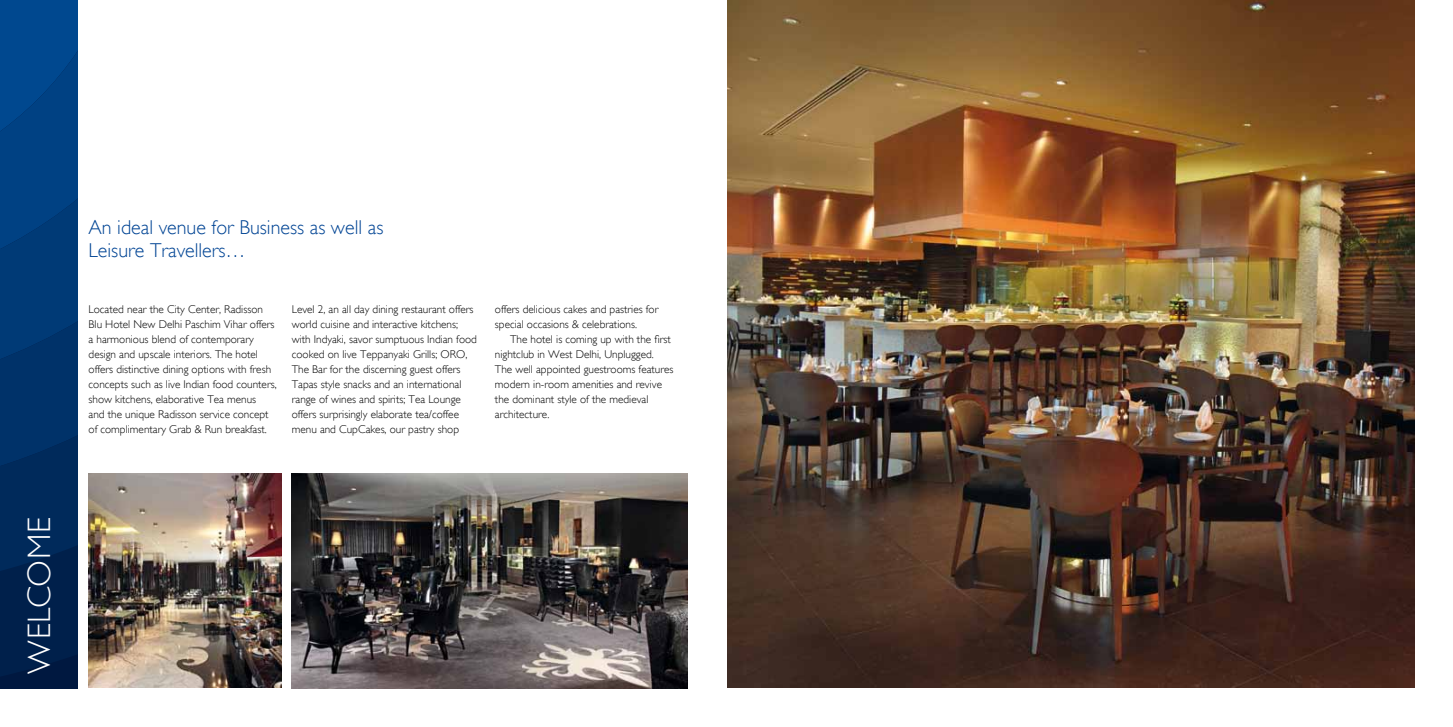
<style>
.page{position:relative;width:1453px;height:727px;background:#fff}
.page>*{position:absolute;margin:0;border:0;box-sizing:border-box;transform-origin:0 0}
.t1{font:300 32.5px "Gill Sans WGL";letter-spacing:.025em;color:#fff}
.t2{font:300 20px/23.8px "Gill Sans WGL";color:#004494}
.t3{font:300 11.25px/15px "Gill Sans WGL";color:#000}
</style>
<div class="page">
<img style="left:292px;top:473px;width:395px;height:214px">
<img style="left:89px;top:473px;width:192px;height:214px">
<img style="left:727px;top:0;width:687px;height:687px">
<svg style="left:0;top:596px;width:78px;height:91px;background:#001e48"></svg>
<svg style="left:0;top:495px;width:78px;height:101px;background:#002655"></svg>
<svg style="left:0;top:0;width:78px;height:495px;background:#003b78"></svg>
<h1 class="t1" style="left:18px;top:673px;width:158px;rotate:-90deg">welcome</h1>
<h2 class="t2" style="left:89px;top:215px;width:296px">An ideal venue for Business as well as<br>Leisure Travellers…</h2>
<p class="t3" style="left:89px;top:301px;width:190px">Located near the City Center, Radisson Blu Hotel New Delhi Paschim Vihar offers a harmonious blend of contemporary design and upscale interiors. The hotel offers distinctive dining options with fresh concepts such as live Indian food counters, show kitchens, elaborative Tea menus<br>and the unique Radisson service concept of complimentary Grab &amp; Run breakfast.</p>
<p class="t3" style="left:292px;top:301px;width:187px">Level 2, an all day dining restaurant offers world cuisine and interactive kitchens; with Indyaki, savor sumptuous Indian food cooked on live Teppanyaki Grills; ORO, The Bar for the discerning guest offers Tapas style snacks and an international range of wines and spirits; Tea Lounge offers surprisingly elaborate tea/coffee menu and CupCakes, our pastry shop</p>
<p class="t3" style="left:495px;top:301px;width:165px">offers delicious cakes and pastries for special occasions &amp; celebrations.</p>
<p class="t3" style="left:495px;top:331px;width:180px;text-indent:15px">The hotel is coming up with the first nightclub in West Delhi, Unplugged.<br>The well appointed guestrooms features modern in-room amenities and revive the dominant style of the medieval architecture.</p>
</div>
